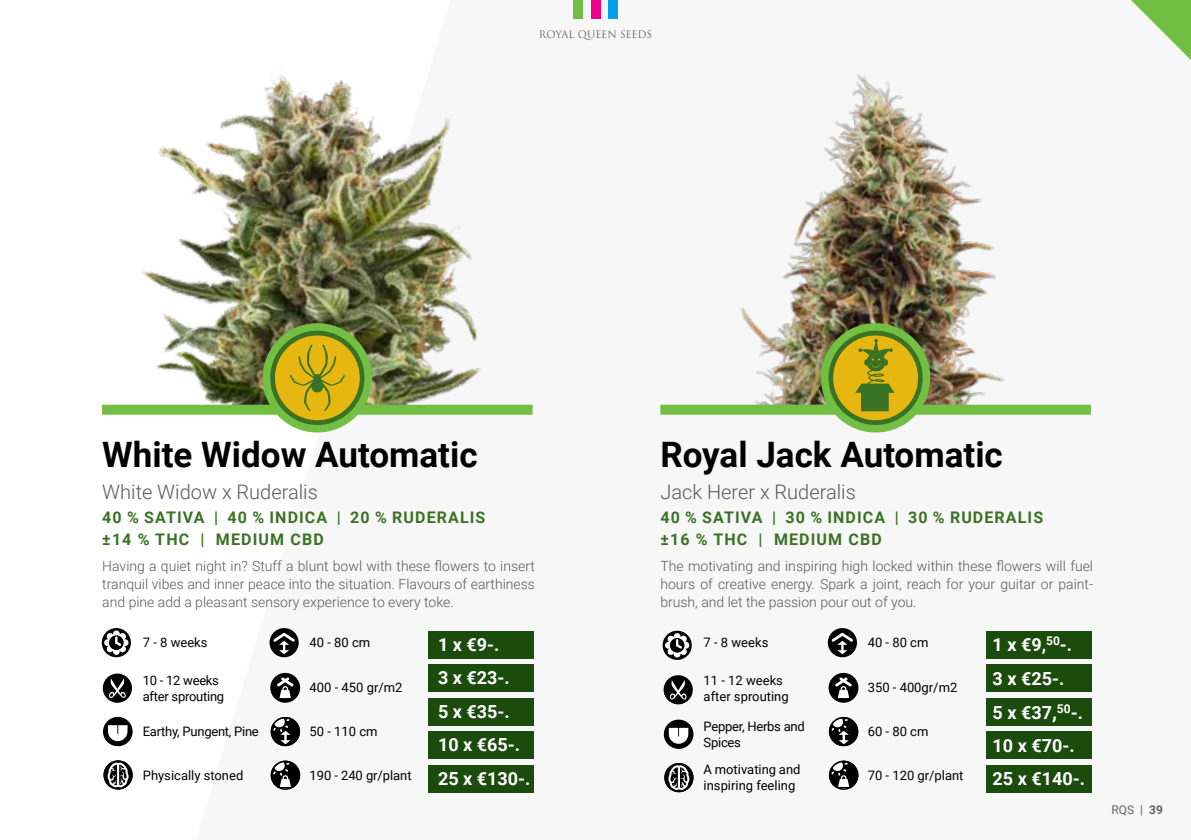
<style>
.page{position:relative;width:1191px;height:840px;background:#fff}
.page>*{position:absolute;margin:0;border:0;box-sizing:border-box;transform-origin:0 0}
.t1{font:700 35px "Roboto";color:#000}
.t2{font:300 20px "Roboto";color:#58595b}
.t3{font:700 18px/33.4px "Roboto";color:#fff}
.t4{font:700 16px/22px "Roboto";letter-spacing:.07em;color:#3a7224}
.t5{font:300 14px/18px "Roboto";color:#58595b;text-align:justify}
.t6{font:13px/16px "Roboto";color:#000}
.t7{font:13px/16px "Roboto";letter-spacing:-.02em;color:#000}
.t8{font:12px "Roboto";color:#636466}
.t9{font:10px "Trajan Pro 3";color:#636466}
.s1{font-size:20px}
.s2{font-weight:700}
</style>
<div class="page">
<div style="left:573px;top:0;width:9px;height:18px;background:#72bf44"></div>
<div style="left:591px;top:0;width:9px;height:18px;background:#ec008c"></div>
<div style="left:608px;top:0;width:10px;height:18px;background:#00a1e4"></div>
<svg style="left:1131px;top:0;width:60px;height:60px"></svg>
<img style="left:141px;top:73px;width:341px;height:331px">
<img style="left:740px;top:73px;width:265px;height:331px">
<div style="left:102px;top:404px;width:430px;height:10px;background:#72bf44"></div>
<div style="left:263px;top:323px;width:109px;height:109px;background:#72bf44;border-radius:50%"></div>
<div style="left:270px;top:330px;width:94px;height:95px;background:#3a7224;border-radius:50%"></div>
<div style="left:275px;top:335px;width:85px;height:85px;background:#e6b711;border-radius:50%"></div>
<svg style="left:289px;top:344px;width:56px;height:67px"></svg>
<div style="left:660px;top:404px;width:430px;height:10px;background:#72bf44"></div>
<div style="left:821px;top:323px;width:109px;height:109px;background:#72bf44;border-radius:50%"></div>
<svg style="left:828px;top:330px;width:94px;height:95px"></svg>
<div style="left:833px;top:335px;width:85px;height:85px;background:#e6b711;border-radius:50%"></div>
<svg style="left:855px;top:338px;width:39px;height:73px"></svg>
<svg style="left:663px;top:630px;width:28px;height:29px"></svg>
<svg style="left:674px;top:632px;width:6px;height:7px"></svg>
<div style="left:674px;top:650px;width:6px;height:7px;background:#fff;border-radius:50%"></div>
<svg style="left:667px;top:635px;width:20px;height:20px"></svg>
<svg style="left:663px;top:674px;width:30px;height:30px"></svg>
<svg style="left:669px;top:679px;width:18px;height:20px"></svg>
<svg style="left:664px;top:763px;width:29px;height:28px"></svg>
<svg style="left:664px;top:719px;width:29px;height:29px"></svg>
<svg style="left:829px;top:716px;width:29px;height:29px"></svg>
<svg style="left:828px;top:672px;width:30px;height:30px"></svg>
<svg style="left:835px;top:677px;width:17px;height:20px"></svg>
<svg style="left:828px;top:627px;width:28px;height:30px"></svg>
<svg style="left:831px;top:632px;width:22px;height:22px"></svg>
<svg style="left:102px;top:627px;width:29px;height:30px"></svg>
<div style="left:113px;top:647px;width:7px;height:7px;background:#fff;border-radius:50%"></div>
<svg style="left:106px;top:632px;width:22px;height:20px"></svg>
<div style="left:103px;top:673px;width:29px;height:29px;background:#000;border-radius:50%"></div>
<svg style="left:109px;top:678px;width:17px;height:19px"></svg>
<svg style="left:103px;top:760px;width:30px;height:29px"></svg>
<svg style="left:103px;top:717px;width:30px;height:28px"></svg>
<svg style="left:271px;top:716px;width:28px;height:29px"></svg>
<svg style="left:270px;top:672px;width:30px;height:30px"></svg>
<svg style="left:277px;top:677px;width:17px;height:20px"></svg>
<svg style="left:269px;top:627px;width:29px;height:30px"></svg>
<svg style="left:273px;top:632px;width:22px;height:22px"></svg>
<svg style="left:271px;top:760px;width:29px;height:29px"></svg>
<svg style="left:829px;top:760px;width:29px;height:29px"></svg>
<div style="left:428px;top:630px;width:105px;height:28px;background:#1c4c0d"></div>
<div style="left:428px;top:664px;width:105px;height:27px;background:#1c4c0d"></div>
<div style="left:428px;top:697px;width:105px;height:27px;background:#1c4c0d"></div>
<div style="left:428px;top:764px;width:105px;height:27px;background:#1c4c0d"></div>
<div style="left:428px;top:731px;width:105px;height:27px;background:#1c4c0d"></div>
<div style="left:986px;top:630px;width:105px;height:28px;background:#1c4c0d"></div>
<div style="left:986px;top:664px;width:105px;height:27px;background:#1c4c0d"></div>
<div style="left:986px;top:697px;width:105px;height:27px;background:#1c4c0d"></div>
<div style="left:986px;top:764px;width:105px;height:27px;background:#1c4c0d"></div>
<div style="left:986px;top:731px;width:105px;height:27px;background:#1c4c0d"></div>
<p class="t9" style="left:539px;top:27px;width:115px">ROYAL QUEEN SEEDS</p>
<h1 class="t1" style="left:102px;top:429px;width:377px">White Widow Automatic</h1>
<h1 class="t1" style="left:660px;top:429px;width:344px">Royal Jack Automatic</h1>
<h2 class="t2" style="left:102px;top:477px;width:217px">White Widow x Ruderalis</h2>
<h2 class="t2" style="left:660px;top:477px;width:197px">Jack Herer x Ruderalis</h2>
<p class="t4" style="left:102px;top:505px;width:384px">40 % SATIVA | 40 % INDICA | 20 % RUDERALIS ±14 % THC | MEDIUM CBD</p>
<p class="t4" style="left:660px;top:505px;width:384px">40 % SATIVA | 30 % INDICA | 30 % RUDERALIS ±16 % THC | MEDIUM CBD</p>
<p class="t5" style="left:102px;top:556px;width:434px">Having a quiet night in? Stuff a blunt bowl with these flowers to insert tranquil vibes and inner peace into the situation. Flavours of earthiness and pine add a pleasant sensory experience to every toke.</p>
<p class="t5" style="left:660px;top:556px;width:434px">The motivating and inspiring high locked within these flowers will fuel hours of creative energy. Spark a joint, reach for your guitar or paint&shy;brush, and let the passion pour out of you.</p>
<p class="t6" style="left:143px;top:633px;width:66px">7 - 8 weeks</p>
<p class="t7" style="left:143px;top:671px;width:83px">10 - 12 weeks after sprouting</p>
<p class="t3" style="left:992px;top:627px;width:92px">1 x €9,<sup>50</sup>-.<br>3 x €25-.<br>5 x €37<span class="s1">,</span><sup>50</sup>-.</p>
<p class="t6" style="left:703px;top:633px;width:66px">7 - 8 weeks</p>
<p class="t6" style="left:703px;top:671px;width:87px">11 - 12 weeks after sprouting</p>
<p class="t3" style="left:438px;top:626px;width:73px">1 x €9-.<br>3 x €23-.<br>5 x €35-.</p>
<p class="t6" style="left:310px;top:633px;width:62px">40 - 80 cm</p>
<p class="t6" style="left:867px;top:633px;width:62px">40 - 80 cm</p>
<p class="t6" style="left:310px;top:678px;width:94px">400 - 450 gr/m2</p>
<p class="t6" style="left:867px;top:678px;width:91px">350 - 400gr/m2</p>
<p class="t7" style="left:703px;top:717px;width:103px">Pepper, Herbs and<br>Spices</p>
<p class="t6" style="left:867px;top:722px;width:62px">60 - 80 cm</p>
<p class="t7" style="left:143px;top:722px;width:117px">Earthy, Pungent, Pine</p>
<p class="t6" style="left:310px;top:722px;width:69px">50 - 110 cm</p>
<p class="t3" style="left:438px;top:727px;width:84px">10 x €65-.</p>
<p class="t3" style="left:992px;top:727px;width:84px">10 x €70-.</p>
<p class="t6" style="left:143px;top:766px;width:102px">Physically stoned</p>
<p class="t6" style="left:310px;top:766px;width:103px">190 - 240 gr/plant</p>
<p class="t3" style="left:438px;top:760px;width:94px">25 x €130-.</p>
<p class="t6" style="left:703px;top:760px;width:98px">A motivating and inspiring feeling</p>
<p class="t6" style="left:867px;top:766px;width:97px">70 - 120 gr/plant</p>
<p class="t3" style="left:992px;top:761px;width:94px">25 x €140-.</p>
<p class="t8" style="left:1111px;top:801px;width:53px">RQS | <span class="s2">39</span></p>
</div>
